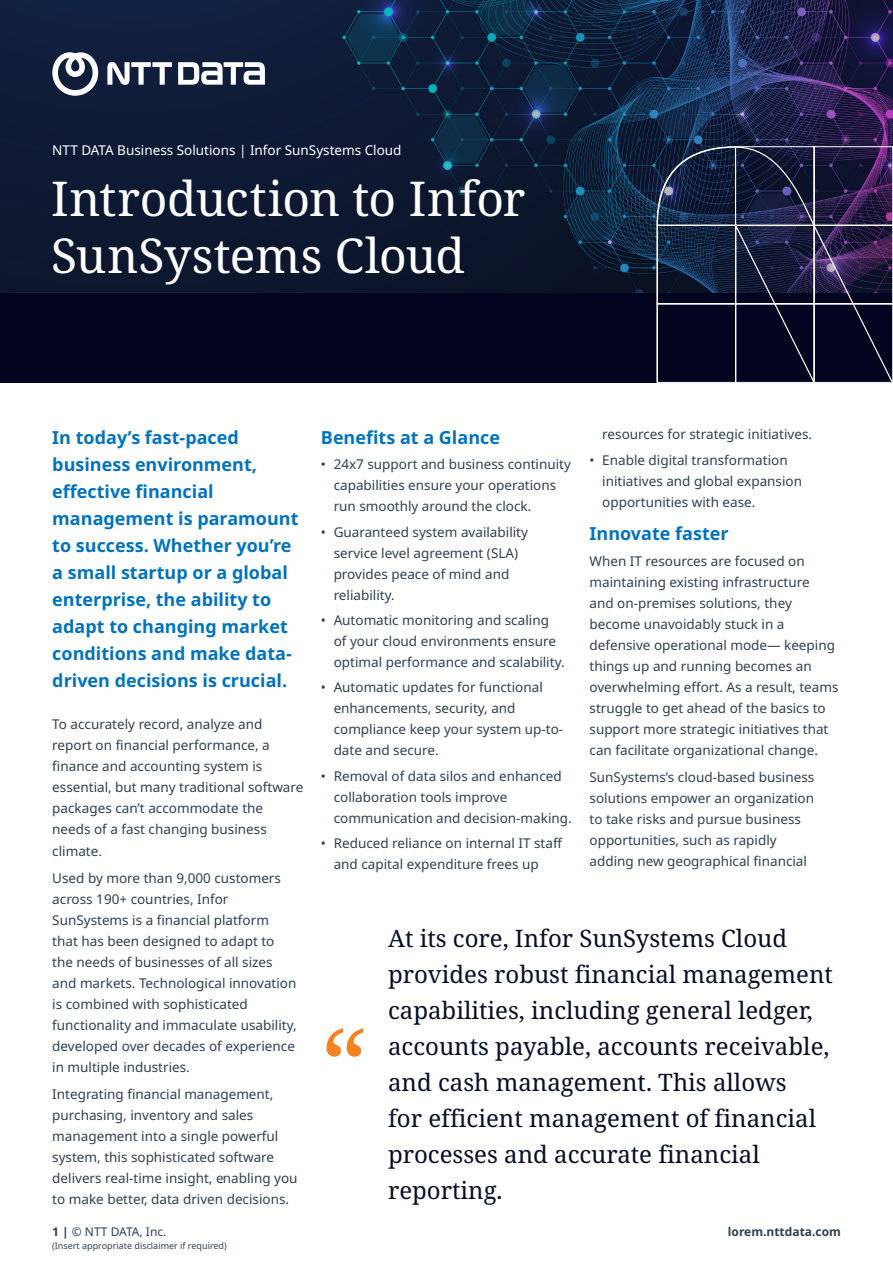
<style>
.page{position:relative;width:893px;height:1263px;background:#fff}
.page>*{position:absolute;margin:0;border:0;box-sizing:border-box;transform-origin:0 0}
.t1{font:48px/57px "Noto Serif";letter-spacing:-.005em;color:#fff}
.t2{font:24px/36px "Noto Serif";color:#070f26}
.t3{font:700 18px/27px "Noto Sans";color:#0072bc}
.t4{font:13.5px/21px "Noto Sans";color:#2e404d}
.t5{font:13.5px "Noto Sans";color:#fff}
.t6{font:700 12px "Noto Sans";color:#2e404d}
.t7{font:12px "Noto Sans";color:#2e404d}
.t8{font:9px "Noto Sans";color:#2e404d}
.s1{font-weight:700}
</style>
<div class="page">
<svg style="left:0;top:0;width:893px;height:383px;background:#0e1935"></svg>
<svg style="left:656px;top:146px;width:237px;height:237px;background:#1f2140"></svg>
<svg style="left:52px;top:52px;width:46px;height:44px"></svg>
<svg style="left:178px;top:62px;width:87px;height:23px"></svg>
<svg style="left:107px;top:62px;width:65px;height:23px"></svg>
<svg style="left:327px;top:1028px;width:36px;height:29px"></svg>
<p class="t5" style="left:52px;top:142px;width:351px">NTT DATA Business Solutions | Infor SunSystems Cloud</p>
<h1 class="t1" style="left:51px;top:171px;width:476px">Introduction to Infor<br>SunSystems Cloud</h1>
<p class="t3" style="left:52px;top:424px;width:248px">In today’s fast-paced business environment, effective financial management is paramount to success. Whether you’re a small startup or a global enterprise, the ability to adapt to changing market conditions and make data&shy;driven decisions is crucial.</p>
<p class="t4" style="left:52px;top:714px;width:253px">To accurately record, analyze and report on financial performance, a finance and accounting system is essential, but many traditional software packages can’t accommodate the needs of a fast changing business climate.</p>
<p class="t4" style="left:52px;top:868px;width:246px">Used by more than 9,000 customers across 190+ countries, Infor SunSystems is a financial platform that has been designed to adapt to the needs of businesses of all sizes and markets. Technological innovation is combined with sophisticated functionality and immaculate usability, developed over decades of experience in multiple industries.</p>
<p class="t4" style="left:52px;top:1084px;width:247px">Integrating financial management, purchasing, inventory and sales management into a single powerful system, this sophisticated software delivers real-time insight, enabling you to make better, data driven decisions.</p>
<p class="t7" style="left:52px;top:1225px;width:116px"><span class="s1">1 |</span> © NTT DATA, Inc.</p>
<p class="t8" style="left:52px;top:1240px;width:176px">(Insert appropriate disclaimer if required)</p>
<h3 class="t3" style="left:321px;top:424px;width:181px">Benefits at a Glance</h3>
<p class="t4" style="left:334px;top:454px;width:239px;text-indent:-13px">• 24x7 support and business continuity capabilities ensure your operations run smoothly around the clock.</p>
<p class="t4" style="left:334px;top:521px;width:196px;text-indent:-13px">• Guaranteed system availability service level agreement (SLA) provides peace of mind and reliability.</p>
<p class="t4" style="left:334px;top:610px;width:232px;text-indent:-13px">• Automatic monitoring and scaling of your cloud environments ensure optimal performance and scalability.</p>
<p class="t4" style="left:334px;top:677px;width:231px;text-indent:-13px">• Automatic updates for functional enhancements, security, and compliance keep your system up-to&shy;date and secure.</p>
<p class="t4" style="left:334px;top:765px;width:240px;text-indent:-13px">• Removal of data silos and enhanced collaboration tools improve communication and decision-making.</p>
<p class="t4" style="left:334px;top:833px;width:230px;text-indent:-13px">• Reduced reliance on internal IT staff and capital expenditure frees up</p>
<p class="t4" style="left:602px;top:424px;width:211px">resources for strategic initiatives.</p>
<p class="t4" style="left:602px;top:449px;width:201px;text-indent:-13px">• Enable digital transformation initiatives and global expansion opportunities with ease.</p>
<h3 class="t3" style="left:589px;top:521px;width:141px">Innovate faster</h3>
<p class="t4" style="left:589px;top:550px;width:250px">When IT resources are focused on maintaining existing infrastructure<br>and on-premises solutions, they become unavoidably stuck in a defensive operational mode— keeping things up and running becomes an overwhelming effort. As a result, teams struggle to get ahead of the basics to support more strategic initiatives that can facilitate organizational change.</p>
<p class="t4" style="left:589px;top:767px;width:226px">SunSystems’s cloud-based business solutions empower an organization to take risks and pursue business opportunities, such as rapidly adding new geographical financial</p>
<p class="t2" style="left:388px;top:921px;width:446px">At its core, Infor SunSystems Cloud provides robust financial management capabilities, including general ledger, accounts payable, accounts receivable, and cash management. This allows<br>for efficient management of financial processes and accurate financial reporting.</p>
<p class="t6" style="left:728px;top:1225px;width:114px">lorem.nttdata.com</p>
</div>
